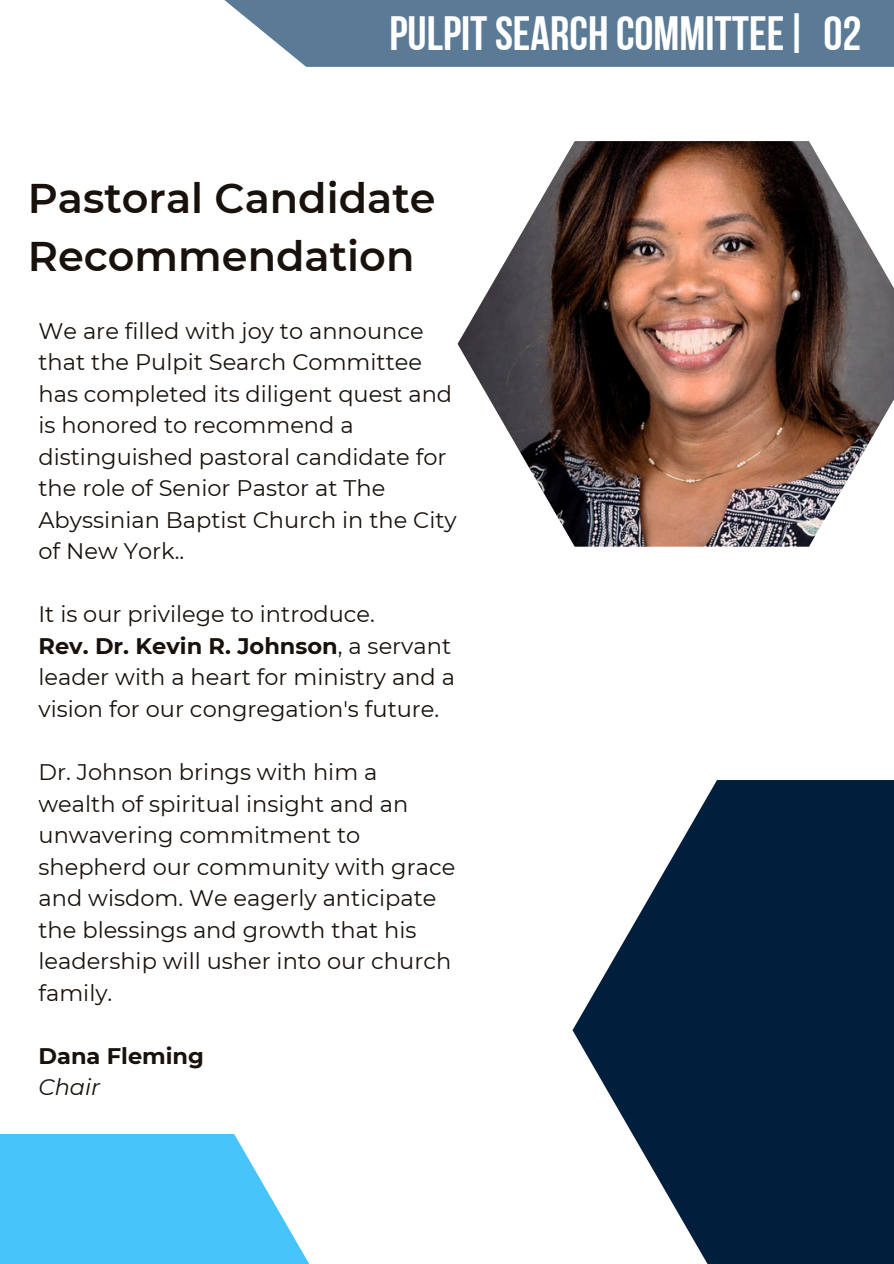
<style>
.page{position:relative;width:894px;height:1264px;background:#fff}
.page>*{position:absolute;margin:0;border:0;box-sizing:border-box;transform-origin:0 0}
.t1{font:48px "Bebas Neue Cyrillic";color:#fff}
.t2{font:600 41.4px/57.2px "Montserrat";color:#18110c}
.t3{font:22.5px/31.5px "Montserrat";color:#18110c}
.t4{font:700 22.5px "Montserrat";color:#18110c}
.t5{font:italic 22.5px "Montserrat";color:#18110c}
.s1{font-weight:700}
</style>
<div class="page">
<img style="left:457px;top:141px;width:436px;height:405px">
<div style="left:224px;top:0;width:669px;height:66px;background:#5a7a96"></div>
<svg style="left:0;top:1134px;width:309px;height:129px;background:#5ccbfb"></svg>
<svg style="left:572px;top:780px;width:321px;height:483px;fill:#001f3d"></svg>
<p class="t1" style="left:389px;top:14px;width:473px">PULPITSEARCH COMMITTEE| 02</p>
<p class="t2" style="left:28px;top:170px;width:409px">Pastoral Candidate<br>Recommendation</p>
<h2 class="t3" style="left:38px;top:315px;width:420px">We are filled with joy to announce that the Pulpit Search Committee has completed its diligent quest and is honored to recommend a distinguished pastoral candidate for the role of Senior Pastor at The<br>Abyssinian Baptist Church in the City of New York..</h2>
<p class="t3" style="left:38px;top:598px;width:338px">It is our privilege to introduce.</p>
<p class="t3" style="left:38px;top:630px;width:418px"><span class="s1">Rev. Dr. Kevin R. Johnson</span>, a servant leader with a heart for ministry and a vision for our congregation's future.</p>
<p class="t3" style="left:38px;top:756px;width:418px">Dr. Johnson brings with him a wealth of spiritual insight and an unwavering commitment to shepherd our community with grace and wisdom. We eagerly anticipate the blessings and growth that his leadership will usher into our church family.</p>
<p class="t4" style="left:38px;top:1041px;width:167px">Dana Fleming</p>
<p class="t5" style="left:38px;top:1073px;width:63px">Chair</p>
</div>
